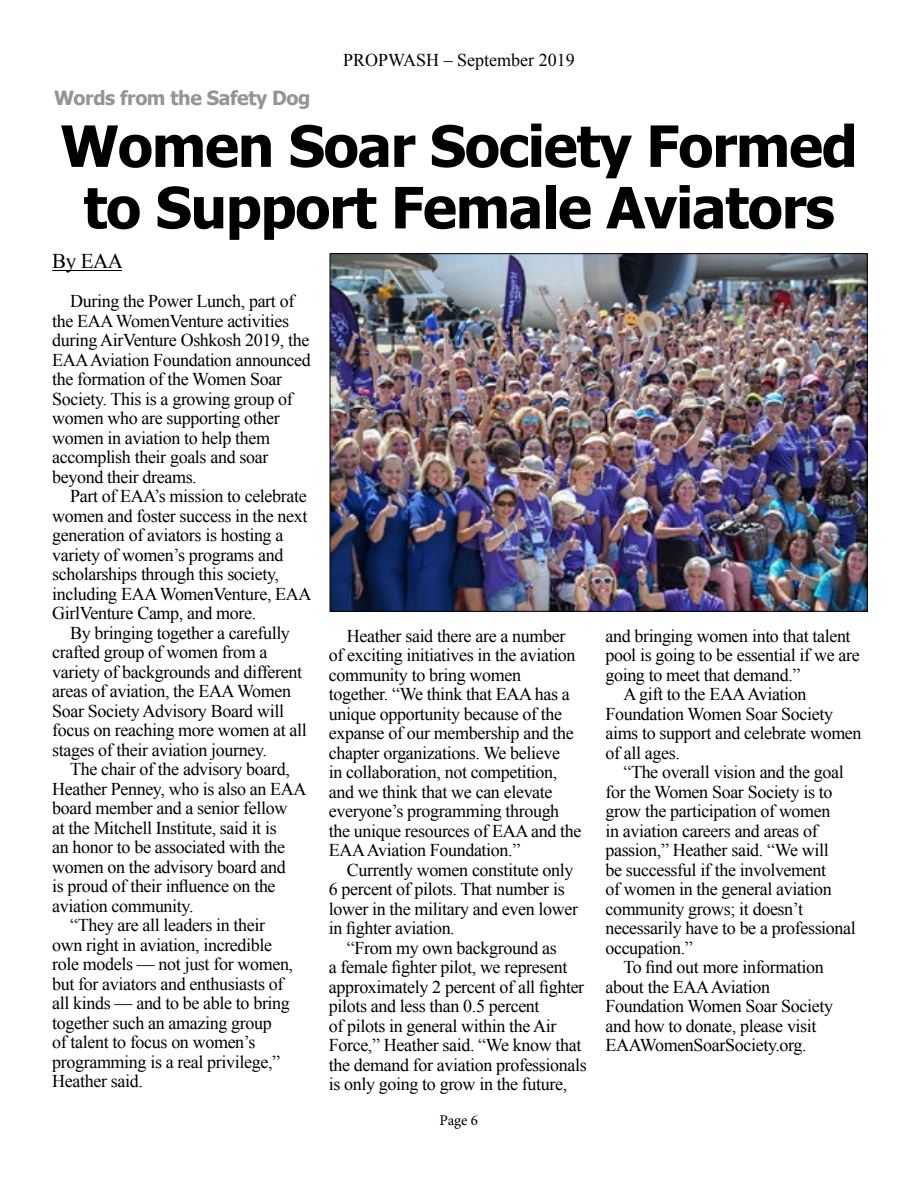
<style>
.page{position:relative;width:918px;height:1188px;background:#fff}
.page>*{position:absolute;margin:0;border:0;box-sizing:border-box;transform-origin:0 0}
.t1{font:700 57px/61.5px "Tahoma";letter-spacing:-.02em;color:#000;text-align:center}
.t2{font:21px "Times New Roman";color:#000}
.t3{font:700 19.5px "Tahoma";letter-spacing:-.02em;color:#939598}
.t4{font:18px/19.5px "Times New Roman";letter-spacing:-.02em;color:#000}
.t5{font:18px "Times New Roman";color:#000}
.t6{font:15px "Minion Pro";color:#000}
</style>
<div class="page">
<hr style="left:52px;top:270px;width:70px;height:1px;background:#000">
<img style="left:332px;top:255px;width:534px;height:355px">
<p class="t3" style="left:54px;top:84px;width:258px">Words from the Safety Dog</p>
<p class="t5" style="left:343px;top:48px;width:233px">PROPWASH – September 2019</p>
<h1 class="t1" style="left:60px;top:112px;width:799px">Women Soar Society Formed to Support Female Aviators</h1>
<p class="t2" style="left:52px;top:247px;width:72px">By EAA</p>
<p class="t4" style="left:52px;top:291px;width:260px;text-indent:18px">During the Power Lunch, part of the EAA WomenVenture activities during AirVenture Oshkosh 2019, the<br>EAA Aviation Foundation announced the formation of the Women Soar<br>Society. This is a growing group of women who are supporting other women in aviation to help them accomplish their goals and soar beyond their dreams.</p>
<p class="t4" style="left:52px;top:486px;width:261px;text-indent:18px">Part of EAA’s mission to celebrate women and foster success in the next generation of aviators is hosting a variety of women’s programs and scholarships through this society, including EAA WomenVenture, EAA GirlVenture Camp, and more.</p>
<p class="t4" style="left:52px;top:623px;width:256px;text-indent:18px">By bringing together a carefully crafted group of women from a variety of backgrounds and different areas of aviation, the EAA Women Soar Society Advisory Board will focus on reaching more women at all stages of their aviation journey.</p>
<p class="t4" style="left:70px;top:759px;width:221px">The chair of the advisory board,</p>
<p class="t4" style="left:52px;top:779px;width:256px">Heather Penney, who is also an EAA</p>
<p class="t4" style="left:52px;top:798px;width:237px">board member and a senior fellow</p>
<p class="t4" style="left:52px;top:818px;width:226px">at the Mitchell Institute, said it is</p>
<p class="t4" style="left:52px;top:837px;width:235px">an honor to be associated with the</p>
<p class="t4" style="left:52px;top:857px;width:235px">women on the advisory board and</p>
<p class="t4" style="left:52px;top:876px;width:225px">is proud of their influence on the</p>
<p class="t4" style="left:52px;top:896px;width:143px">aviation community.</p>
<p class="t4" style="left:70px;top:915px;width:196px">“They are all leaders in their</p>
<p class="t4" style="left:52px;top:934px;width:221px">own right in aviation, incredible</p>
<p class="t4" style="left:52px;top:954px;width:242px">role models — not just for women,</p>
<p class="t4" style="left:52px;top:973px;width:233px">but for aviators and enthusiasts of</p>
<p class="t4" style="left:52px;top:993px;width:239px">all kinds — and to be able to bring</p>
<p class="t4" style="left:52px;top:1012px;width:221px">together such an amazing group</p>
<p class="t4" style="left:52px;top:1032px;width:205px">of talent to focus on women’s</p>
<p class="t4" style="left:52px;top:1051px;width:229px">programming is a real privilege,”</p>
<p class="t4" style="left:52px;top:1071px;width:92px">Heather said.</p>
<p class="t4" style="left:329px;top:626px;width:254px;text-indent:18px">Heather said there are a number of exciting initiatives in the aviation community to bring women together. “We think that EAA has a unique opportunity because of the expanse of our membership and the chapter organizations. We believe<br>in collaboration, not competition, and we think that we can elevate everyone’s programming through the unique resources of EAA and the<br>EAA Aviation Foundation.”</p>
<p class="t4" style="left:329px;top:860px;width:251px;text-indent:18px">Currently women constitute only<br>6 percent of pilots. That number is lower in the military and even lower in fighter aviation.</p>
<p class="t4" style="left:329px;top:938px;width:259px;text-indent:18px">“From my own background as<br>a female fighter pilot, we represent approximately 2 percent of all fighter pilots and less than 0.5 percent<br>of pilots in general within the Air Force,” Heather said. “We know that the demand for aviation professionals is only going to grow in the future,</p>
<p class="t6" style="left:440px;top:1110px;width:40px">Page 6</p>
<p class="t4" style="left:605px;top:626px;width:247px">and bringing women into that talent</p>
<p class="t4" style="left:605px;top:645px;width:256px">pool is going to be essential if we are</p>
<p class="t4" style="left:605px;top:665px;width:197px">going to meet that demand.”</p>
<p class="t4" style="left:623px;top:684px;width:185px">A gift to the EAA Aviation</p>
<p class="t4" style="left:605px;top:704px;width:229px">Foundation Women Soar Society</p>
<p class="t4" style="left:605px;top:723px;width:258px">aims to support and celebrate women</p>
<p class="t4" style="left:605px;top:743px;width:76px">of all ages.</p>
<p class="t4" style="left:623px;top:762px;width:222px">“The overall vision and the goal</p>
<p class="t4" style="left:605px;top:782px;width:229px">for the Women Soar Society is to</p>
<p class="t4" style="left:605px;top:801px;width:227px">grow the participation of women</p>
<p class="t4" style="left:605px;top:821px;width:214px">in aviation careers and areas of</p>
<p class="t4" style="left:605px;top:840px;width:225px">passion,” Heather said. “We will</p>
<p class="t4" style="left:605px;top:860px;width:222px">be successful if the involvement</p>
<p class="t4" style="left:605px;top:879px;width:228px">of women in the general aviation</p>
<p class="t4" style="left:605px;top:899px;width:199px">community grows; it doesn’t</p>
<p class="t4" style="left:605px;top:918px;width:252px">necessarily have to be a professional</p>
<p class="t4" style="left:605px;top:938px;width:89px">occupation.”</p>
<p class="t4" style="left:623px;top:957px;width:202px">To find out more information</p>
<p class="t4" style="left:605px;top:977px;width:166px">about the EAA Aviation</p>
<p class="t4" style="left:605px;top:996px;width:229px">Foundation Women Soar Society</p>
<p class="t4" style="left:605px;top:1016px;width:213px">and how to donate, please visit</p>
<p class="t4" style="left:605px;top:1035px;width:203px">EAAWomenSoarSociety.org.</p>
</div>
